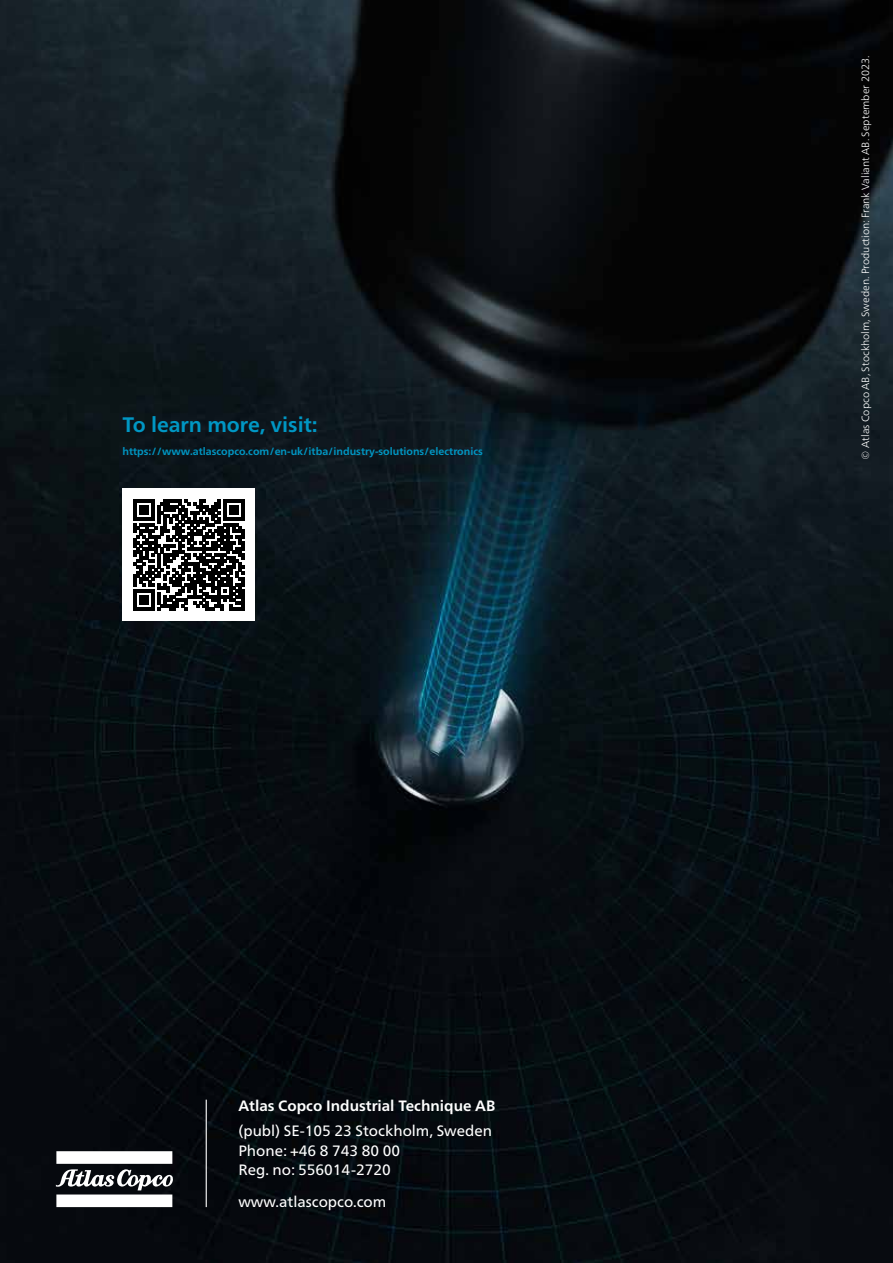
<style>
.page{position:relative;width:893px;height:1263px;background:#fff}
.page>*{position:absolute;margin:0;border:0;box-sizing:border-box;transform-origin:0 0}
.t1{font:700 21px "Neue Frutiger World";color:#0097c4}
.t2{font:15px/19.5px "Neue Frutiger World";color:#fff}
.t3{font:700 15px "Neue Frutiger World";color:#fff}
.t4{font:300 10.5px "Neue Frutiger World";color:#fff}
.t5{font:700 10.5px "Neue Frutiger World";color:#0097c4}
</style>
<div class="page">
<img style="left:0;top:0;width:893px;height:1263px">
<svg style="left:56px;top:1151px;width:117px;height:56px"></svg>
<hr style="left:206px;top:1099px;width:1px;height:108px;background:#fff">
<div style="left:123px;top:489px;width:132px;height:132px;background:#fff"></div>
<svg style="left:133px;top:499px;width:111px;height:111px"></svg>
<hr style="left:241px;top:589px;width:3px;height:21px;background:#000">
<h1 class="t1" style="left:122px;top:406px;width:197px">To learn more, visit:</h1>
<p class="t5" style="left:122px;top:442px;width:362px">https://www.atlascopco.com/en-uk/itba/industry-solutions/electronics</p>
<p class="t3" style="left:238px;top:1092px;width:259px">Atlas Copco Industrial Technique AB</p>
<p class="t2" style="left:238px;top:1122px;width:255px">(publ) SE-105 23 Stockholm, Sweden<br>Phone: +46 8 743 80 00<br>Reg. no: 556014-2720</p>
<p class="t2" style="left:238px;top:1192px;width:149px">www.atlascopco.com</p>
<p class="t4" style="left:857px;top:460px;width:405px;rotate:-90deg">© Atlas Copco AB, Stockholm, Sweden. Production: Frank Valiant AB. September 2023.</p>
</div>
